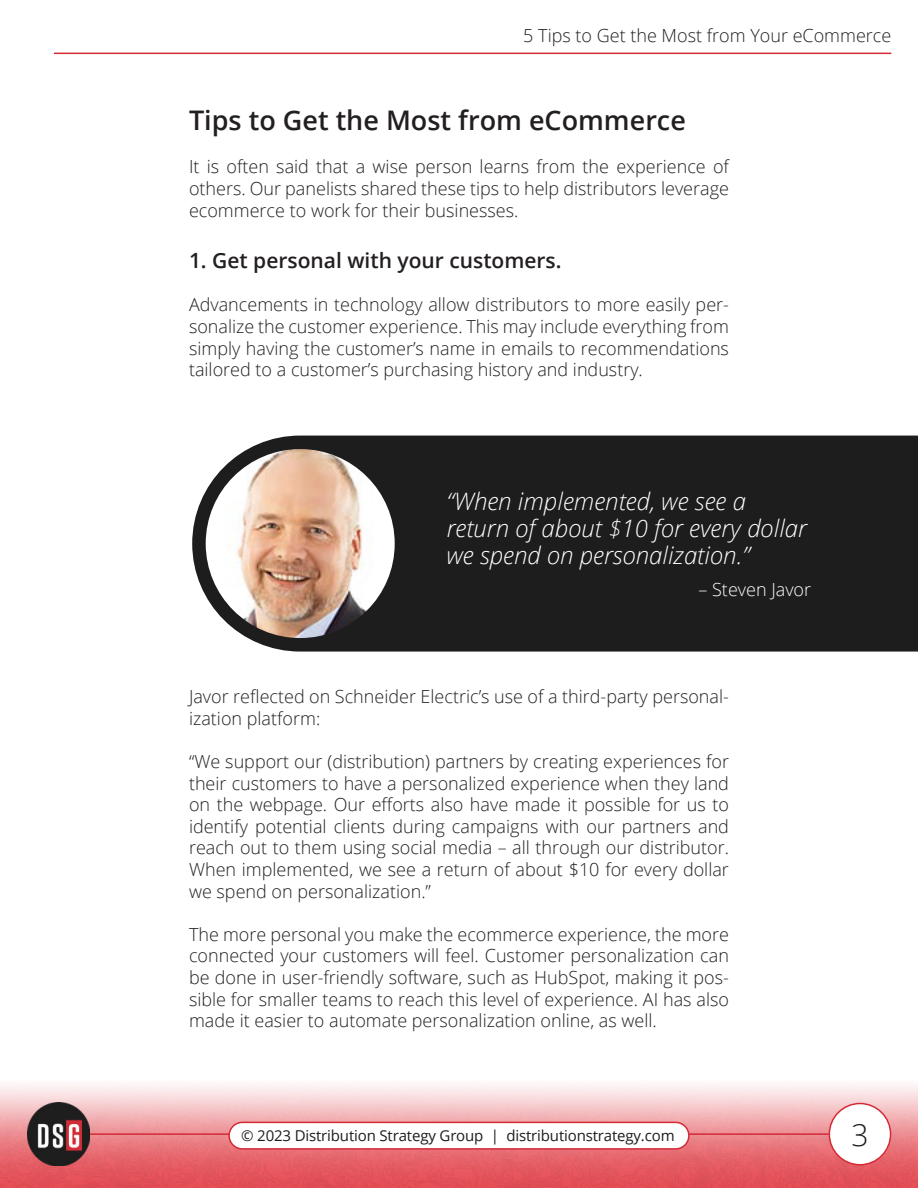
<style>
.page{position:relative;width:918px;height:1188px;background:#fff}
.page>*{position:absolute;margin:0;border:0;box-sizing:border-box;transform-origin:0 0}
.t1{font:300 30px "Open Sans";color:#1c1d1c}
.t2{font:600 27px "Open Sans";color:#231f20}
.t3{font:italic 300 24px/27px "Open Sans";color:#fff}
.t4{font:600 21px "Open Sans";color:#231f20}
.t5{font:300 18px/21.6px "Open Sans";color:#231f20;text-align:justify}
.t6{font:300 18px "Open Sans";color:#fff}
.t7{font:15px "Open Sans";letter-spacing:-.01em;color:#1c1d1c}
</style>
<div class="page">
<img style="left:0;top:1085px;width:918px;height:102px">
<div style="left:829px;top:1104px;width:62px;height:61px;background:#fff;border-radius:50%"></div>
<div style="left:829px;top:1103px;width:62px;height:62px;border:2px solid #d32b36;border-radius:50%"></div>
<hr style="left:54px;top:53px;width:837px;height:1px;background:#d32b36">
<hr style="left:90px;top:1133px;width:739px;height:2px;background:#d32b36">
<img style="left:27px;top:1103px;width:63px;height:63px">
<div style="left:229px;top:1122px;width:460px;height:27px;background:#fff;border-radius:13px"></div>
<div style="left:228px;top:1122px;width:462px;height:28px;border:2px solid #d32b36;border-radius:13px"></div>
<div style="left:192px;top:436px;width:726px;height:216px;background:#1c1d1c"></div>
<img style="left:206px;top:449px;width:189px;height:189px;border-radius:94px">
<p class="t5" style="left:523px;top:27px;width:370px">5 Tips to Get the Most from Your eCommerce</p>
<h2 class="t2" style="left:189px;top:110px;width:498px">Tips to Get the Most from eCommerce</h2>
<p class="t5" style="left:189px;top:158px;width:542px">It is often said that a wise person learns from the experience of others. Our panelists shared these tips to help distributors leverage ecommerce to work for their businesses.</p>
<p class="t4" style="left:189px;top:252px;width:374px">1. Get personal with your customers.</p>
<p class="t5" style="left:189px;top:296px;width:542px">Advancements in technology allow distributors to more easily per&shy;sonalize the customer experience. This may include everything from simply having the customer’s name in emails to recommendations tailored to a customer’s purchasing history and industry.</p>
<h3 class="t3" style="left:447px;top:490px;width:362px">“When implemented, we see a return of about $10 for every dollar we spend on personalization.”</h3>
<p class="t6" style="left:699px;top:582px;width:114px">– Steven Javor</p>
<p class="t5" style="left:189px;top:685px;width:542px">Javor reflected on Schneider Electric’s use of a third-party personal&shy;ization platform:</p>
<p class="t5" style="left:189px;top:752px;width:542px">“We support our (distribution) partners by creating experiences for their customers to have a personalized experience when they land on the webpage. Our efforts also have made it possible for us to identify potential clients during campaigns with our partners and reach out to them using social media – all through our distributor.<br>When implemented, we see a return of about $10 for every dollar we spend on personalization.”</p>
<p class="t5" style="left:189px;top:925px;width:542px">The more personal you make the ecommerce experience, the more connected your customers will feel. Customer personalization can be done in user-friendly software, such as HubSpot, making it pos&shy;sible for smaller teams to reach this level of experience. AI has also made it easier to automate personalization online, as well.</p>
<p class="t7" style="left:241px;top:1130px;width:435px">© 2023 Distribution Strategy Group | distributionstrategy.com</p>
<h1 class="t1" style="left:851px;top:1123px;width:19px">3</h1>
</div>
